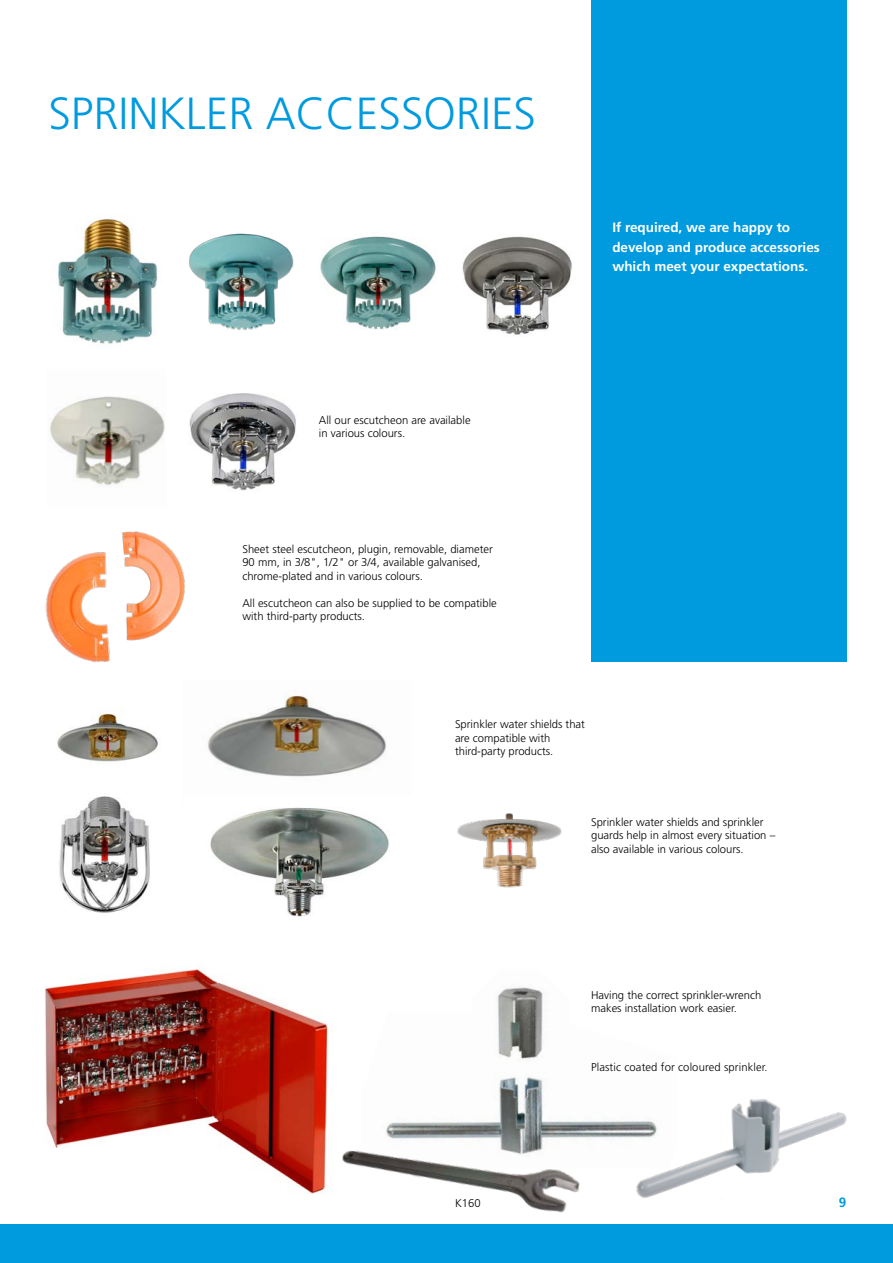
<style>
.page{position:relative;width:893px;height:1263px;background:#fff}
.page>*{position:absolute;margin:0;border:0;box-sizing:border-box;transform-origin:0 0}
.Titel{font:300 45px "Frutiger LT Std";color:#009ade}
.Lead{font:700 13.5px/19.5px "Frutiger LT Std";color:#fff}
.Lead-2{font:700 13.5px "Frutiger LT Std";color:#009ade}
.Legende{font:300 11.25px/13.5px "Frutiger LT Std";color:#000}
</style>
<div class="page">
<img style="left:45px;top:968px;width:284px;height:226px">
<img style="left:189px;top:233px;width:105px;height:97px">
<img style="left:320px;top:236px;width:116px;height:94px">
<img style="left:207px;top:695px;width:179px;height:82px">
<img style="left:49px;top:396px;width:116px;height:90px">
<img style="left:189px;top:393px;width:107px;height:98px">
<img style="left:57px;top:708px;width:101px;height:54px">
<img style="left:462px;top:236px;width:110px;height:99px">
<img style="left:59px;top:796px;width:91px;height:117px">
<img style="left:210px;top:807px;width:179px;height:110px">
<img style="left:58px;top:218px;width:100px;height:126px">
<img style="left:457px;top:813px;width:105px;height:75px">
<img style="left:499px;top:1077px;width:44px;height:24px">
<img style="left:497px;top:987px;width:46px;height:72px">
<img style="left:322px;top:1101px;width:278px;height:112px">
<img style="left:600px;top:1099px;width:288px;height:126px">
<img style="left:45px;top:531px;width:140px;height:132px">
<div style="left:591px;top:0;width:255px;height:662px;background:#009ade"></div>
<div style="left:0;top:1225px;width:893px;height:38px;background:#009ade"></div>
<p class="Titel" style="left:48px;top:88px;width:489px">SPRINKLER ACCESSORIES</p>
<p class="Lead" style="left:612px;top:218px;width:209px">If required, we are happy to develop and produce accessories which meet your expectations.</p>
<p class="Legende" style="left:319px;top:413px;width:153px">All our escutcheon are available</p>
<p class="Legende" style="left:319px;top:427px;width:88px">in various colours.</p>
<p class="Legende" style="left:242px;top:542px;width:252px">Sheet steel escutcheon, plugin, removable, diameter<br>90 mm, in 3/8", 1/2" or 3/4, available galvanised, chrome-plated and in various colours.</p>
<p class="Legende" style="left:242px;top:596px;width:256px">All escutcheon can also be supplied to be compatible with third-party products.</p>
<p class="Legende" style="left:455px;top:718px;width:132px">Sprinkler water shields that are compatible with</p>
<p class="Legende" style="left:455px;top:745px;width:100px">third-party products.</p>
<p class="Legende" style="left:591px;top:815px;width:174px">Sprinkler water shields and sprinkler</p>
<p class="Legende" style="left:591px;top:829px;width:186px">guards help in almost every situation – also available in various colours.</p>
<p class="Legende" style="left:591px;top:988px;width:172px">Having the correct sprinkler-wrench</p>
<p class="Legende" style="left:591px;top:1002px;width:147px">makes installation work easier.</p>
<p class="Legende" style="left:591px;top:1060px;width:178px">Plastic coated for coloured sprinkler.</p>
<p class="Legende" style="left:455px;top:1197px;width:27px">K160</p>
<p class="Lead-2" style="left:839px;top:1195px;width:9px">9</p>
</div>
